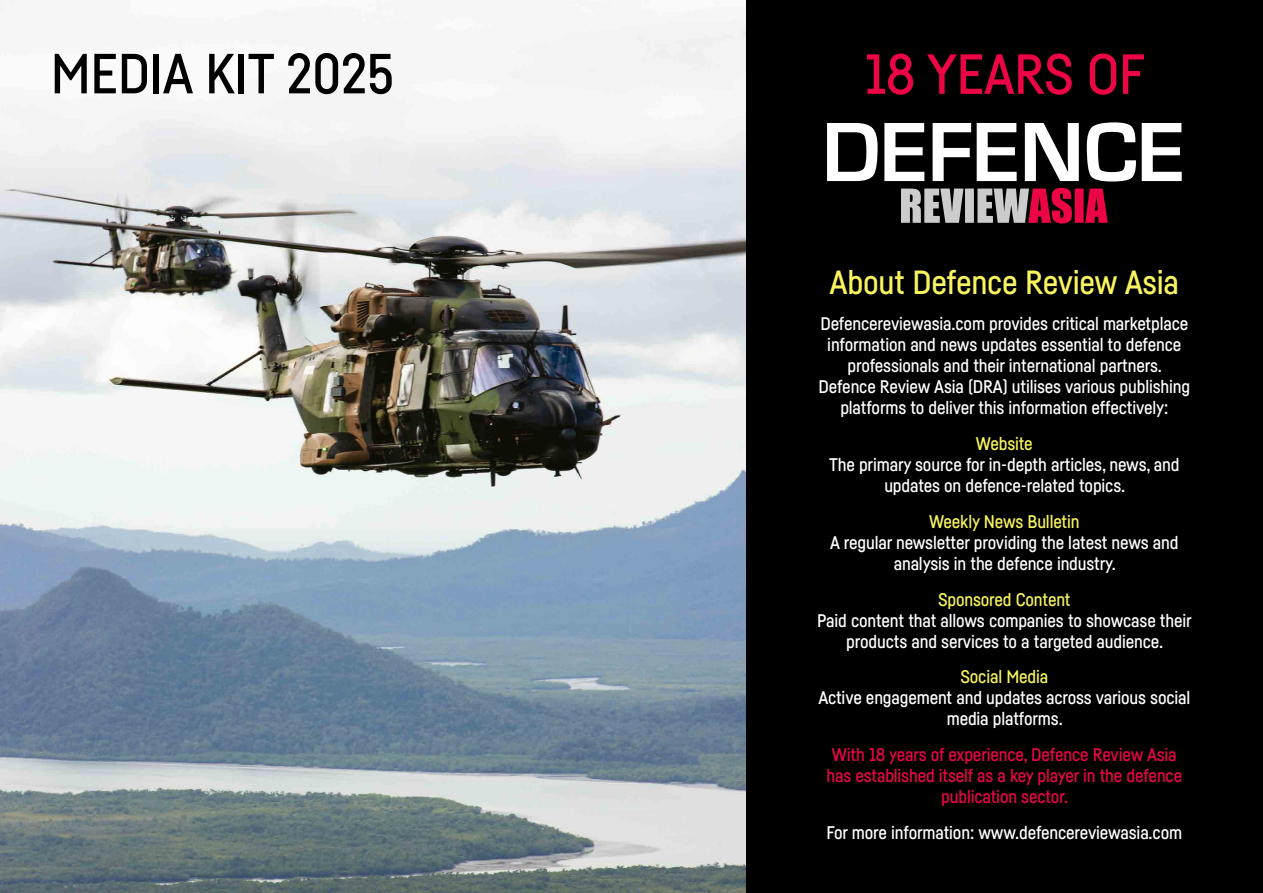
<style>
.page{position:relative;width:1263px;height:893px;background:#fff}
.page>*{position:absolute;margin:0;border:0;box-sizing:border-box;transform-origin:0 0}
.t1{font:500 55.65px "Fabrikat";letter-spacing:-.01em;color:#000}
.t2{font:500 55.65px "Fabrikat";letter-spacing:-.01em;color:#ec0545}
.t3{font:500 33px "Fabrikat";letter-spacing:-.01em;color:#f8f45f}
.t4{font:500 18px/21px "Fabrikat";letter-spacing:-.01em;color:#fff;text-align:center}
.t5{font:500 18px/21px "Fabrikat";letter-spacing:-.01em;color:#ec0545;text-align:center}
.t6{font:500 18px "Fabrikat";letter-spacing:-.01em;color:#f8f45f}
</style>
<div class="page">
<div style="left:746px;top:0;width:517px;height:893px;background:#000"></div>
<img style="left:0;top:1px;width:746px;height:892px">
<svg style="left:827px;top:122px;width:355px;height:60px"></svg>
<svg style="left:901px;top:188px;width:207px;height:36px"></svg>
<h1 class="t1" style="left:51px;top:40px;width:345px">MEDIA KIT 2025</h1>
<h1 class="t2" style="left:865px;top:40px;width:282px">18 YEARS OF</h1>
<h2 class="t3" style="left:829px;top:262px;width:351px">About Defence Review Asia</h2>
<p class="t4" style="left:818px;top:312px;width:373px">Defencereviewasia.com provides critical marketplace information and news updates essential to defence professionals and their international partners.<br>Defence Review Asia (DRA) utilises various publishing platforms to deliver this information effectively:</p>
<p class="t6" style="left:976px;top:432px;width:58px">Website</p>
<p class="t4" style="left:829px;top:453px;width:352px">The primary source for in-depth articles, news, and updates on defence-related topics.</p>
<p class="t6" style="left:929px;top:510px;width:152px">Weekly News Bulletin</p>
<p class="t4" style="left:830px;top:531px;width:350px">A regular newsletter providing the latest news and analysis in the defence industry.</p>
<p class="t6" style="left:938px;top:588px;width:134px">Sponsored Content</p>
<p class="t4" style="left:817px;top:609px;width:376px">Paid content that allows companies to showcase their products and services to a targeted audience.</p>
<p class="t6" style="left:960px;top:666px;width:89px">Social Media</p>
<p class="t4" style="left:818px;top:687px;width:373px">Active engagement and updates across various social media platforms.</p>
<p class="t5" style="left:826px;top:744px;width:357px">With 18 years of experience, Defence Review Asia has established itself as a key player in the defence publication sector.</p>
<p class="t4" style="left:826px;top:822px;width:357px">For more information: www.defencereviewasia.com</p>
</div>
